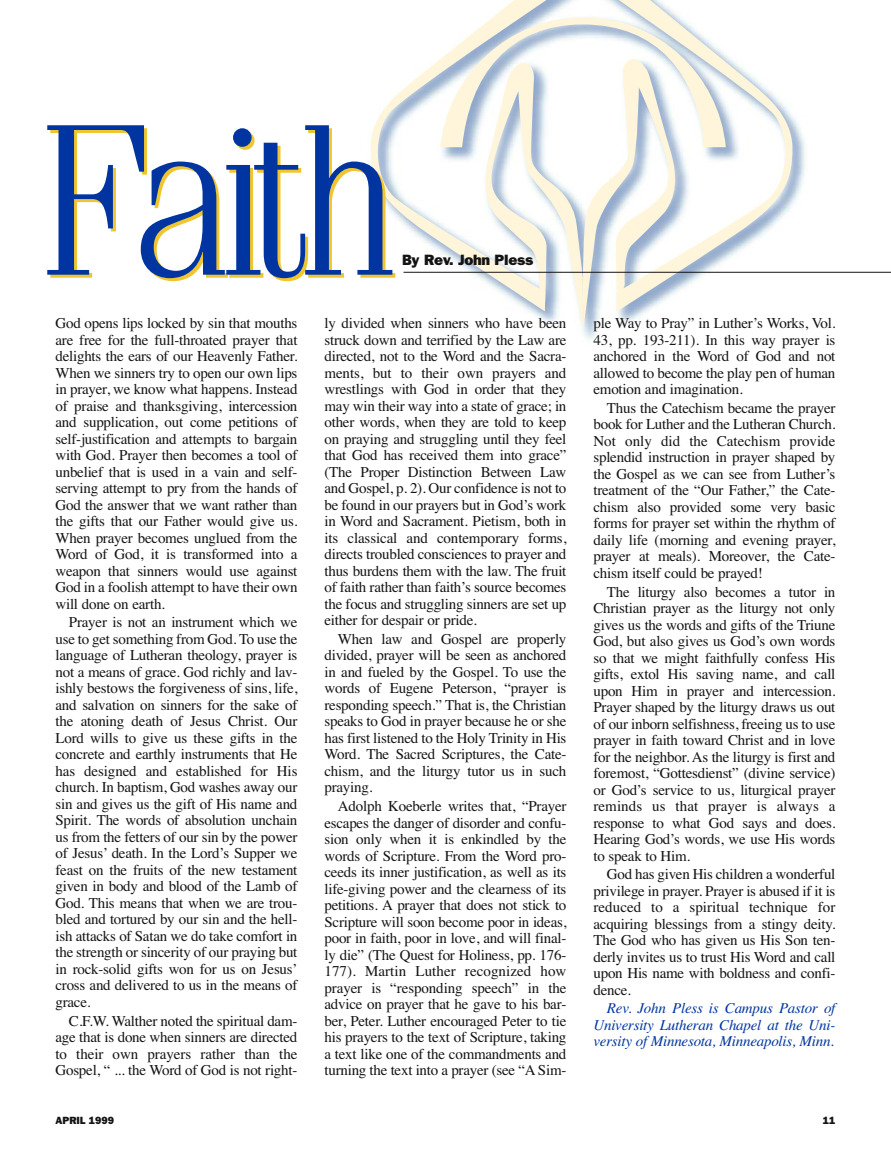
<style>
.page{position:relative;width:891px;height:1161px;background:#fff}
.page>*{position:absolute;margin:0;border:0;box-sizing:border-box;transform-origin:0 0}
.t1{font:300 216px "Fenice";letter-spacing:-.105em;color:#0035a1}
.t2{font:15px/16.5px "Times";letter-spacing:-.015em;color:#141414;text-align:justify}
.t3{font:italic 15px/16.5px "Times";letter-spacing:-.015em;color:#0035a1;text-align:justify}
.t4{font:800 15px "Franklin Gothic";letter-spacing:-.02em;color:#141414}
.t5{font:800 10.5px "Franklin Gothic";color:#141414}
</style>
<div class="page">
<img style="left:582px;top:117px;width:247px;height:223px">
<svg style="left:370px;top:0;width:203px;height:273px"></svg>
<svg style="left:607px;top:0;width:186px;height:312px"></svg>
<svg style="left:440px;top:17px;width:286px;height:313px"></svg>
<hr style="left:404px;top:272px;width:487px;height:1px;background:#141414">
<h1 class="t1" style="left:34px;top:125px;width:370px">Faith</h1>
<p class="t4" style="left:402px;top:251px;width:133px">By Rev. John Pless</p>
<p class="t2" style="left:55px;top:315px;width:244px">God opens lips locked by sin that mouths are free for the full-throated prayer that delights the ears of our Heavenly Father.<br>When we sinners try to open our own lips in prayer, we know what happens. Instead of praise and thanksgiving, intercession and supplication, out come petitions of self-justification and attempts to bargain with God. Prayer then becomes a tool of unbelief that is used in a vain and self&shy;serving attempt to pry from the hands of God the answer that we want rather than the gifts that our Father would give us.<br>When prayer becomes unglued from the Word of God, it is transformed into a weapon that sinners would use against God in a foolish attempt to have their own will done on earth.</p>
<p class="t2" style="left:55px;top:614px;width:244px;text-indent:14px">Prayer is not an instrument which we use to get something from God. To use the language of Lutheran theology, prayer is not a means of grace. God richly and lav&shy;ishly bestows the forgiveness of sins, life, and salvation on sinners for the sake of the atoning death of Jesus Christ. Our Lord wills to give us these gifts in the concrete and earthly instruments that He has designed and established for His church. In baptism, God washes away our sin and gives us the gift of His name and Spirit. The words of absolution unchain us from the fetters of our sin by the power of Jesus’ death. In the Lord’s Supper we feast on the fruits of the new testament given in body and blood of the Lamb of God. This means that when we are trou&shy;bled and tortured by our sin and the hell&shy;ish attacks of Satan we do take comfort in the strength or sincerity of our praying but in rock-solid gifts won for us on Jesus’ cross and delivered to us in the means of grace.</p>
<p class="t2" style="left:55px;top:1012px;width:244px;text-indent:14px">C.F.W. Walther noted the spiritual dam&shy;age that is done when sinners are directed to their own prayers rather than the Gospel, “ ... the Word of God is not right-</p>
<p class="t2" style="left:324px;top:315px;width:244px">ly divided when sinners who have been struck down and terrified by the Law are directed, not to the Word and the Sacra&shy;ments, but to their own prayers and wrestlings with God in order that they may win their way into a state of grace; in other words, when they are told to keep on praying and struggling until they feel that God has received them into grace” (The Proper Distinction Between Law and Gospel, p. 2). Our confidence is not to be found in our prayers but in God’s work in Word and Sacrament. Pietism, both in its classical and contemporary forms, directs troubled consciences to prayer and thus burdens them with the law. The fruit of faith rather than faith’s source becomes the focus and struggling sinners are set up either for despair or pride.</p>
<p class="t2" style="left:324px;top:630px;width:244px;text-indent:14px">When law and Gospel are properly divided, prayer will be seen as anchored in and fueled by the Gospel. To use the words of Eugene Peterson, “prayer is responding speech.” That is, the Christian speaks to God in prayer because he or she has first listened to the Holy Trinity in His Word. The Sacred Scriptures, the Cate&shy;chism, and the liturgy tutor us in such praying.</p>
<p class="t2" style="left:324px;top:798px;width:244px;text-indent:13px">Adolph Koeberle writes that, “Prayer escapes the danger of disorder and confu&shy;sion only when it is enkindled by the words of Scripture. From the Word pro&shy;ceeds its inner justification, as well as its life-giving power and the clearness of its petitions. A prayer that does not stick to Scripture will soon become poor in ideas, poor in faith, poor in love, and will final&shy;ly die” (The Quest for Holiness, pp. 176- 177). Martin Luther recognized how prayer is “responding speech” in the advice on prayer that he gave to his bar&shy;ber, Peter. Luther encouraged Peter to tie his prayers to the text of Scripture, taking a text like one of the commandments and turning the text into a prayer (see “A Sim-</p>
<p class="t2" style="left:593px;top:315px;width:244px">ple Way to Pray” in Luther’s Works, Vol.<br>43, pp. 193-211). In this way prayer is anchored in the Word of God and not allowed to become the play pen of human emotion and imagination.</p>
<p class="t2" style="left:593px;top:399px;width:244px;text-indent:14px">Thus the Catechism became the prayer book for Luther and the Lutheran Church.<br>Not only did the Catechism provide splendid instruction in prayer shaped by the Gospel as we can see from Luther’s treatment of the “Our Father,” the Cate&shy;chism also provided some very basic forms for prayer set within the rhythm of daily life (morning and evening prayer, prayer at meals). Moreover, the Cate&shy;chism itself could be prayed!</p>
<p class="t2" style="left:593px;top:583px;width:244px;text-indent:14px">The liturgy also becomes a tutor in Christian prayer as the liturgy not only gives us the words and gifts of the Triune God, but also gives us God’s own words so that we might faithfully confess His gifts, extol His saving name, and call upon Him in prayer and intercession.<br>Prayer shaped by the liturgy draws us out of our inborn selfishness, freeing us to use prayer in faith toward Christ and in love for the neighbor. As the liturgy is first and foremost, “Gottesdienst” (divine service) or God’s service to us, liturgical prayer reminds us that prayer is always a response to what God says and does.<br>Hearing God’s words, we use His words to speak to Him.</p>
<p class="t2" style="left:593px;top:866px;width:244px;text-indent:14px">God has given His children a wonderful privilege in prayer. Prayer is abused if it is reduced to a spiritual technique for acquiring blessings from a stingy deity.<br>The God who has given us His Son ten&shy;derly invites us to trust His Word and call upon His name with boldness and confi&shy;dence.</p>
<p class="t3" style="left:593px;top:1000px;width:244px;text-indent:13px">Rev. John Pless is Campus Pastor of University Lutheran Chapel at the Uni&shy;versity of Minnesota, Minneapolis, Minn.</p>
<p class="t5" style="left:56px;top:1114px;width:60px">APRIL 1999</p>
<p class="t5" style="left:823px;top:1114px;width:14px">11</p>
</div>
